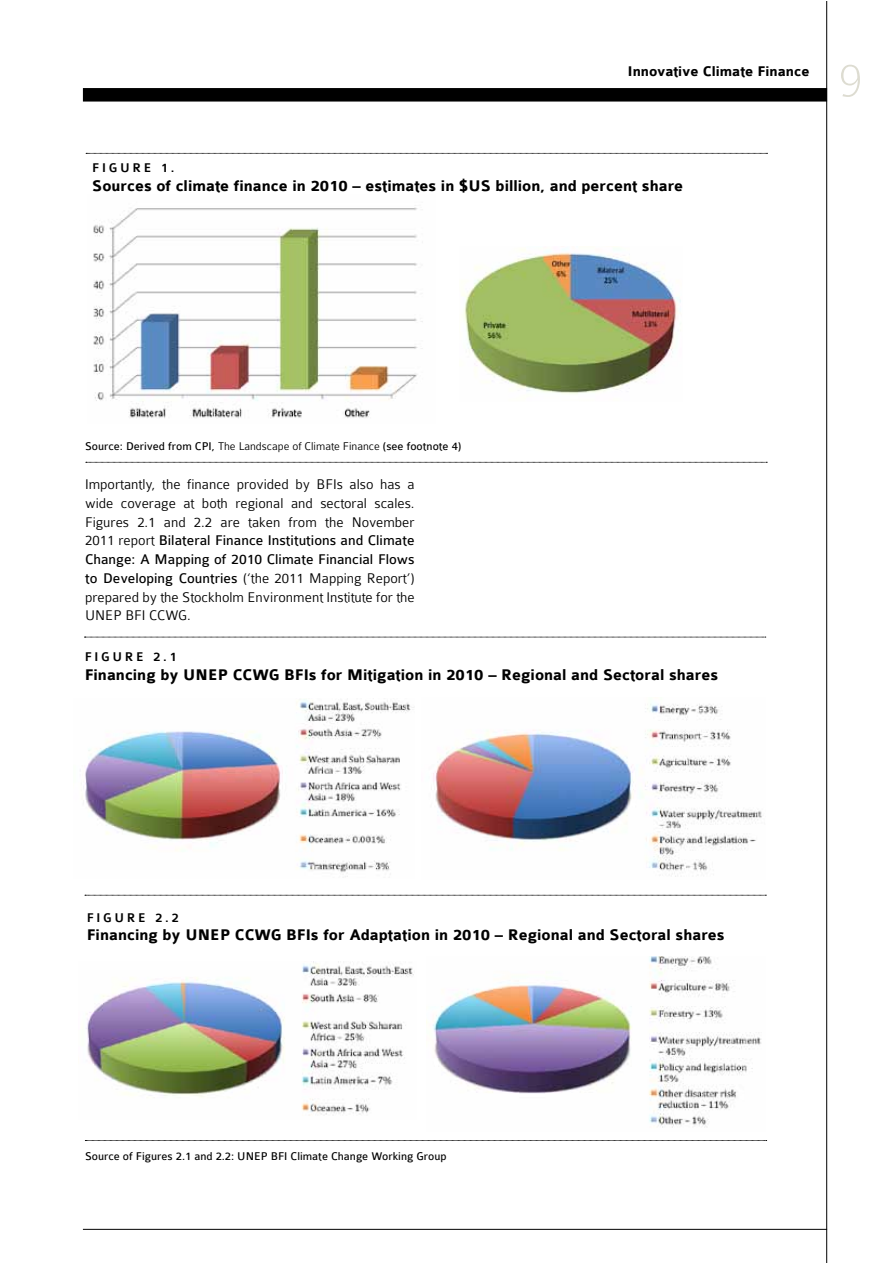
<style>
.page{position:relative;width:893px;height:1263px;background:#fff}
.page>*{position:absolute;margin:0;border:0;box-sizing:border-box;transform-origin:0 0}
.t1{font:100 51px "Colaborate";color:#dddcd1}
.t2{font:700 16.5px "Colaborate";color:#000}
.t3{font:300 15px/18.8px "Colaborate";color:#000;text-align:justify}
.t4{font:700 15px "Colaborate";color:#000}
.t5{font:500 13.5px "Colaborate";letter-spacing:.2em;color:#000}
.t6{font:12px "Colaborate";color:#000}
.s1{font-weight:300}
.s2{font-weight:400}
</style>
<div class="page">
<div style="left:83px;top:88px;width:744px;height:14px;background:#000"></div>
<hr style="left:83px;top:1229px;width:744px;height:1px;background:#000">
<hr style="left:826px;top:1px;width:1px;height:1262px;background:#000">
<img style="left:462px;top:249px;width:219px;height:145px">
<svg style="left:86px;top:153px;width:681px;height:1px"></svg>
<svg style="left:86px;top:462px;width:681px;height:1px"></svg>
<img style="left:93px;top:207px;width:330px;height:211px">
<img style="left:81px;top:699px;width:333px;height:178px">
<img style="left:433px;top:704px;width:329px;height:173px">
<svg style="left:84px;top:637px;width:682px;height:1px"></svg>
<svg style="left:85px;top:895px;width:681px;height:1px"></svg>
<img style="left:86px;top:962px;width:328px;height:154px">
<img style="left:433px;top:956px;width:328px;height:172px">
<svg style="left:85px;top:1140px;width:682px;height:1px"></svg>
<p class="t4" style="left:628px;top:63px;width:183px">Innovative Climate Finance</p>
<h1 class="t1" style="left:839px;top:54px;width:25px">9</h1>
<p class="t5" style="left:92px;top:161px;width:84px">FIGURE 1.</p>
<p class="t2" style="left:92px;top:177px;width:592px">Sources of climate finance in 2010 – estimates in $US billion, and percent share</p>
<p class="t6" style="left:85px;top:440px;width:378px">Source: Derived from CPI, <span class="s1">The Landscape of Climate Finance</span> (see footnote 4)</p>
<p class="t3" style="left:85px;top:475px;width:331px">Importantly, the finance provided by BFIs also has a wide coverage at both regional and sectoral scales.<br>Figures 2.1 and 2.2 are taken from the November 2011 report <span class="s2">Bilateral Finance Institutions and Climate Change: A Mapping of 2010 Climate Financial Flows to Developing Countries</span> (‘the 2011 Mapping Report’) prepared by the Stockholm Environment Institute for the UNEP BFI CCWG.</p>
<p class="t5" style="left:85px;top:650px;width:94px">FIGURE 2.1</p>
<p class="t2" style="left:85px;top:666px;width:635px">Financing by UNEP CCWG BFIs for Mitigation in 2010 – Regional and Sectoral shares</p>
<p class="t5" style="left:87px;top:910px;width:94px">FIGURE 2.2</p>
<p class="t2" style="left:87px;top:927px;width:639px">Financing by UNEP CCWG BFIs for Adaptation in 2010 – Regional and Sectoral shares</p>
<p class="t6" style="left:85px;top:1150px;width:363px">Source of Figures 2.1 and 2.2: UNEP BFI Climate Change Working Group</p>
</div>
